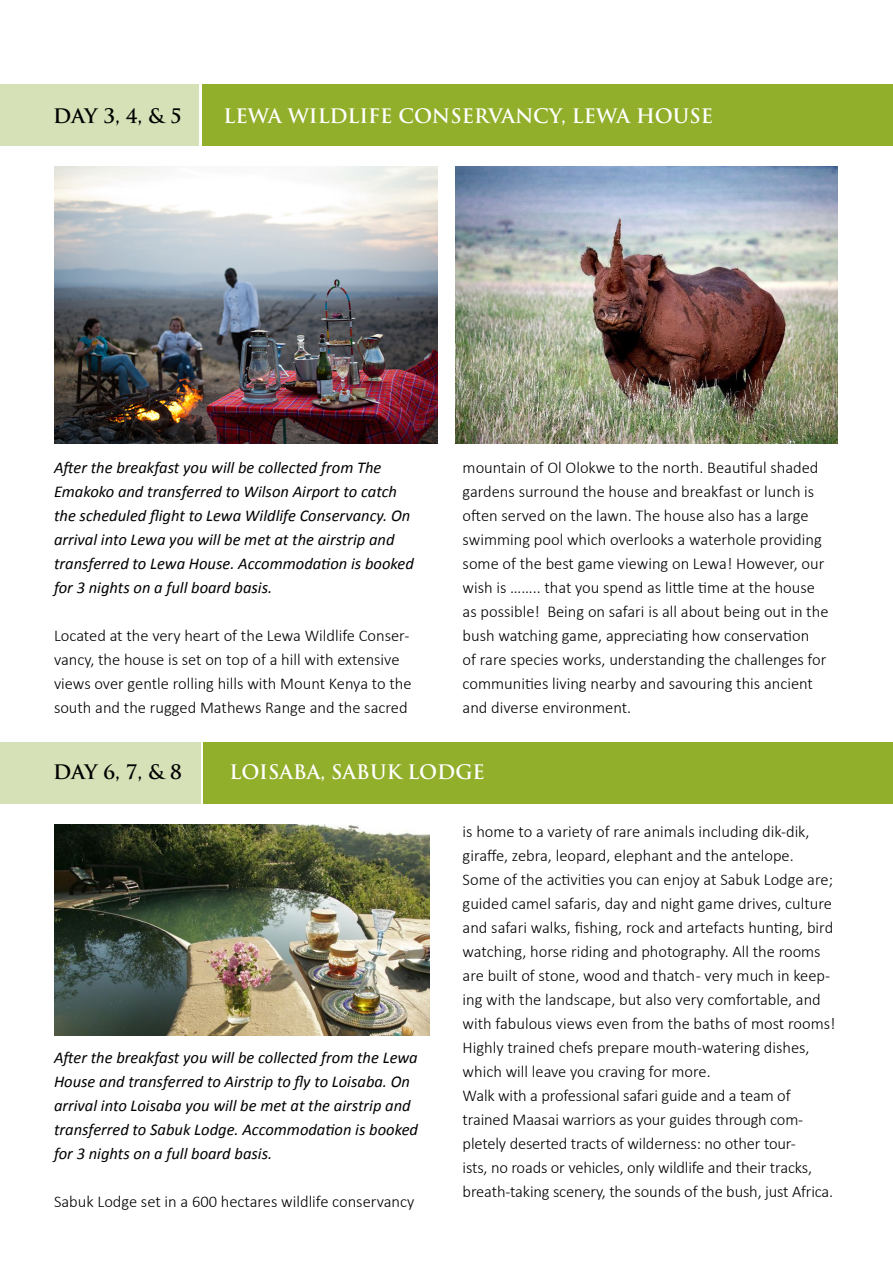
<style>
.page{position:relative;width:893px;height:1263px;background:#fff}
.page>*{position:absolute;margin:0;border:0;box-sizing:border-box;transform-origin:0 0}
.t1{font:700 19.5px "Trajan Pro";color:#fff}
.t2{font:700 19.5px "Trajan Pro";letter-spacing:-.015em;color:#000}
.t3{font:300 16.5px/24px "Calibri";color:#000}
.t4{font:italic 16.5px/24px "Calibri";color:#000}
</style>
<div class="page">
<img style="left:55px;top:166px;width:382px;height:277px">
<img style="left:455px;top:166px;width:383px;height:277px">
<div style="left:0;top:84px;width:199px;height:61px;background:#d7e1b7"></div>
<div style="left:0;top:742px;width:200px;height:61px;background:#d7e1b7"></div>
<div style="left:202px;top:84px;width:691px;height:61px;background:#92af2b"></div>
<div style="left:204px;top:742px;width:689px;height:61px;background:#92af2b"></div>
<img style="left:55px;top:824px;width:375px;height:212px">
<p class="t2" style="left:53px;top:104px;width:130px">DAY 3, 4, &amp; 5</p>
<p class="t1" style="left:224px;top:104px;width:491px">LEWA WILDLIFE CONSERVANCY, LEWA HOUSE</p>
<p class="t4" style="left:54px;top:455px;width:361px">After the breakfast you will be collected from The Emakoko and transferred to Wilson Airport to catch the scheduled flight to Lewa Wildlife Conservancy. On arrival into Lewa you will be met at the airstrip and transferred to Lewa House. Accommodation is booked for 3 nights on a full board basis.</p>
<p class="t3" style="left:54px;top:623px;width:359px">Located at the very heart of the Lewa Wildlife Conser&shy;vancy, the house is set on top of a hill with extensive views over gentle rolling hills with Mount Kenya to the south and the rugged Mathews Range and the sacred</p>
<p class="t3" style="left:463px;top:455px;width:367px">mountain of Ol Olokwe to the north. Beautiful shaded gardens surround the house and breakfast or lunch is often served on the lawn. The house also has a large swimming pool which overlooks a waterhole providing some of the best game viewing on Lewa! However, our wish is …….. that you spend as little time at the house as possible! Being on safari is all about being out in the bush watching game, appreciating how conservation<br>of rare species works, understanding the challenges for communities living nearby and savouring this ancient and diverse environment.</p>
<p class="t2" style="left:53px;top:760px;width:130px">DAY 6, 7, &amp; 8</p>
<p class="t1" style="left:230px;top:760px;width:257px">LOISABA, SABUK LODGE</p>
<p class="t4" style="left:54px;top:1045px;width:365px">After the breakfast you will be collected from the Lewa House and transferred to Airstrip to fly to Loisaba. On arrival into Loisaba you will be met at the airstrip and transferred to Sabuk Lodge. Accommodation is booked for 3 nights on a full board basis.</p>
<p class="t3" style="left:54px;top:1190px;width:362px">Sabuk Lodge set in a 600 hectares wildlife conservancy</p>
<p class="t3" style="left:463px;top:819px;width:374px">is home to a variety of rare animals including dik-dik, giraffe, zebra, leopard, elephant and the antelope.<br>Some of the activities you can enjoy at Sabuk Lodge are; guided camel safaris, day and night game drives, culture and safari walks, fishing, rock and artefacts hunting, bird watching, horse riding and photography. All the rooms are built of stone, wood and thatch - very much in keep&shy;ing with the landscape, but also very comfortable, and with fabulous views even from the baths of most rooms!<br>Highly trained chefs prepare mouth-watering dishes, which will leave you craving for more.<br>Walk with a professional safari guide and a team of trained Maasai warriors as your guides through com&shy;pletely deserted tracts of wilderness: no other tour-<br>ists, no roads or vehicles, only wildlife and their tracks, breath-taking scenery, the sounds of the bush, just Africa.</p>
</div>
